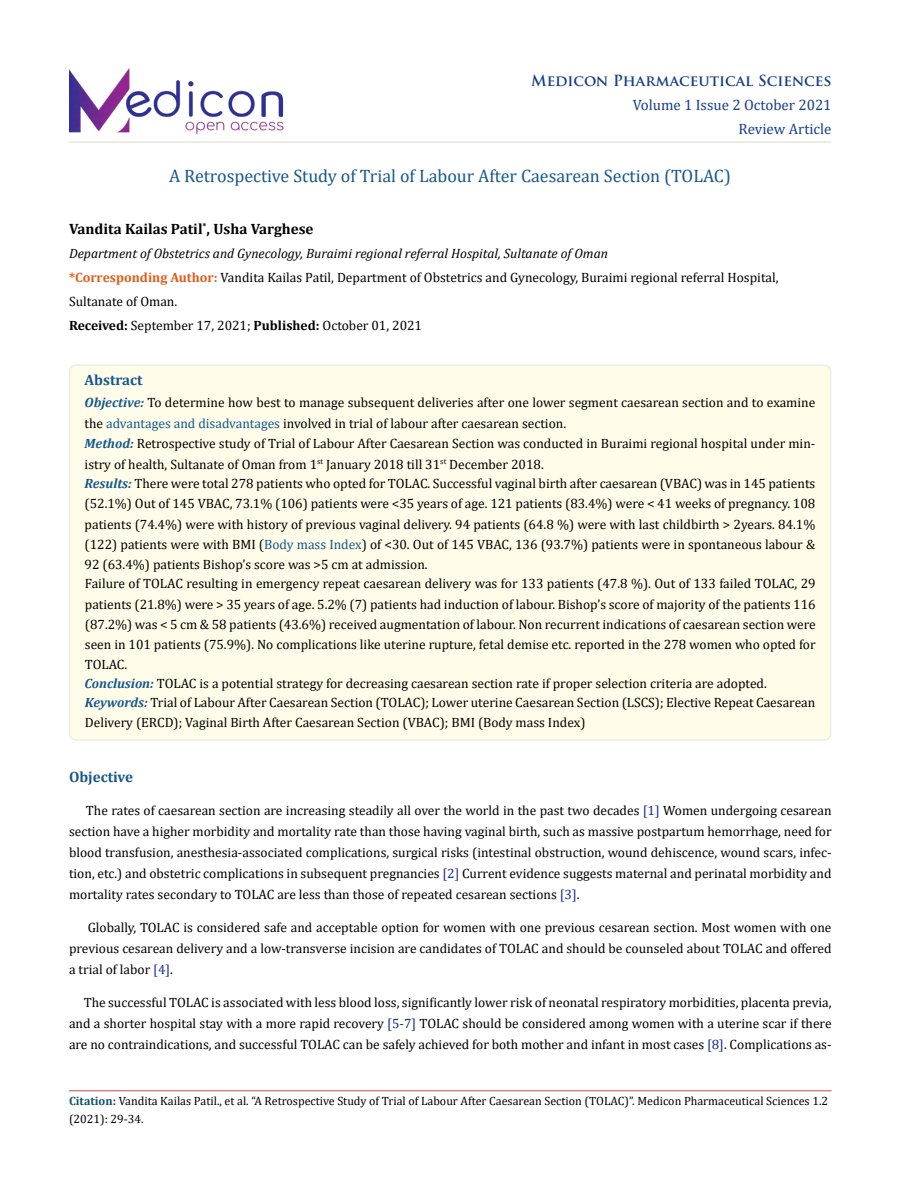
<style>
.page{position:relative;width:900px;height:1188px;background:#fff}
.page>*{position:absolute;margin:0;border:0;box-sizing:border-box;transform-origin:0 0}
.t1{font:18px "Cambria";color:#15588c}
.t2{font:15px/24px "Cambria";color:#173e88;text-align:right}
.t3{font:700 15px "Cambria";color:#000}
.t4{font:700 15px "Trajan Pro";color:#173e88}
.t5{font:700 15px "Cambria";color:#15588c}
.t6{font:13.5px/20.1px "Cambria";color:#000}
.t7{font:12px/18px "Cambria";color:#000}
.s1{font-style:italic}
.s2{font-weight:700;color:#e05d1a}
.s3{font-weight:700}
.s4{font-weight:700;font-style:italic;color:#15588c}
.s5{color:#15588c}
.s6{color:#152c8c}
.s7{font-weight:700;color:#0e536a}
.s8{font-weight:700;color:#173e88}
</style>
<div class="page">
<img style="left:69px;top:68px;width:218px;height:74px">
<hr style="left:69px;top:1091px;width:763px;height:1px;background:#c0504d">
<hr style="left:69px;top:142px;width:762px;height:1px;background:#e0dfcd">
<div style="left:70px;top:365px;width:761px;height:375px;background:#fffde9;border-radius:6px"></div>
<div style="left:69px;top:364px;width:762px;height:377px;border:2px solid #eeece1;border-radius:6px"></div>
<p class="t4" style="left:531px;top:71px;width:302px">Medicon Pharmaceutical Sciences</p>
<p class="t2" style="left:633px;top:92px;width:200px">Volume 1 Issue 2 October 2021<br>Review Article</p>
<h1 class="t1" style="left:169px;top:166px;width:563px">A Retrospective Study of Trial of Labour After Caesarean Section (TOLAC)</h1>
<p class="t3" style="left:69px;top:219px;width:246px">Vandita Kailas Patil<sup>*</sup>, Usha Varghese</p>
<p class="t6" style="left:69px;top:242px;width:711px;line-height:24px"><span class="s1">Department of Obstetrics and Gynecology, Buraimi regional referral Hospital, Sultanate of Oman<br></span><span class="s2">*Corresponding Author:</span> Vandita Kailas Patil, Department of Obstetrics and Gynecology, Buraimi regional referral Hospital, Sultanate of Oman.<br><span class="s3">Received:</span> September 17, 2021; <span class="s3">Published:</span> October 01, 2021</p>
<p class="t5" style="left:85px;top:369px;width:60px">Abstract</p>
<p class="t6" style="left:85px;top:393px;width:733px"><span class="s4">Objective:</span> To determine how best to manage subsequent deliveries after one lower segment caesarean section and to examine the <span class="s5">advantages and disadvantages</span> involved in trial of labour after caesarean section.<br><span class="s4">Method:</span> Retrospective study of Trial of Labour After Caesarean Section was conducted in Buraimi regional hospital under min&shy;istry of health, Sultanate of Oman from 1<sup>st</sup> January 2018 till 31<sup>st</sup> December 2018.<br><span class="s4">Results:</span> There were total 278 patients who opted for TOLAC. Successful vaginal birth after caesarean (VBAC) was in 145 patients (52.1%) Out of 145 VBAC, 73.1% (106) patients were &lt;35 years of age. 121 patients (83.4%) were &lt; 41 weeks of pregnancy. 108 patients (74.4%) were with history of previous vaginal delivery. 94 patients (64.8 %) were with last childbirth &gt; 2years. 84.1% (122) patients were with BMI (<span class="s5">Body mass Index</span>) of &lt;30. Out of 145 VBAC, 136 (93.7%) patients were in spontaneous labour &amp; 92 (63.4%) patients Bishop’s score was &gt;5 cm at admission.<br>Failure of TOLAC resulting in emergency repeat caesarean delivery was for 133 patients (47.8 %). Out of 133 failed TOLAC, 29 patients (21.8%) were &gt; 35 years of age. 5.2% (7) patients had induction of labour. Bishop’s score of majority of the patients 116 (87.2%) was &lt; 5 cm &amp; 58 patients (43.6%) received augmentation of labour. Non recurrent indications of caesarean section were seen in 101 patients (75.9%). No complications like uterine rupture, fetal demise etc. reported in the 278 women who opted for TOLAC.</p>
<p class="t6" style="left:85px;top:674px;width:732px;line-height:18.8px"><span class="s4">Conclusion:</span> TOLAC is a potential strategy for decreasing caesarean section rate if proper selection criteria are adopted.<br><span class="s4">Keywords:</span> Trial of Labour After Caesarean Section (TOLAC); Lower uterine Caesarean Section (LSCS); Elective Repeat Caesarean</p>
<p class="t6" style="left:85px;top:713px;width:502px">Delivery (ERCD); Vaginal Birth After Caesarean Section (VBAC); BMI (Body mass Index)</p>
<p class="t5" style="left:69px;top:767px;width:66px">Objective</p>
<p class="t6" style="left:69px;top:800px;width:764px;line-height:21px;text-align:justify;text-indent:17px">The rates of caesarean section are increasing steadily all over the world in the past two decades <span class="s6">[1]</span> Women undergoing cesarean section have a higher morbidity and mortality rate than those having vaginal birth, such as massive postpartum hemorrhage, need for blood transfusion, anesthesia-associated complications, surgical risks (intestinal obstruction, wound dehiscence, wound scars, infec&shy;tion, etc.) and obstetric complications in subsequent pregnancies <span class="s6">[2]</span> Current evidence suggests maternal and perinatal morbidity and mortality rates secondary to TOLAC are less than those of repeated cesarean sections <span class="s6">[3]</span>.</p>
<p class="t6" style="left:69px;top:917px;width:764px;line-height:21px;text-align:justify;text-indent:19px">Globally, TOLAC is considered safe and acceptable option for women with one previous cesarean section. Most women with one previous cesarean delivery and a low-transverse incision are candidates of TOLAC and should be counseled about TOLAC and offered a trial of labor <span class="s6">[4]</span>.</p>
<p class="t6" style="left:69px;top:992px;width:764px;line-height:21px;text-align:justify;text-indent:15px">The successful TOLAC is associated with less blood loss, significantly lower risk of neonatal respiratory morbidities, placenta previa, and a shorter hospital stay with a more rapid recovery <span class="s6">[5-7]</span> TOLAC should be considered among women with a uterine scar if there are no contraindications, and successful TOLAC can be safely achieved for both mother and infant in most cases <span class="s6">[8]</span>. Complications as-</p>
<p class="t7" style="left:69px;top:1092px;width:761px"><span class="s7">Citation</span><span class="s8">:</span> Vandita Kailas Patil., et al. “A Retrospective Study of Trial of Labour After Caesarean Section (TOLAC)”. Medicon Pharmaceutical Sciences 1.2 (2021): 29-34.</p>
</div>
